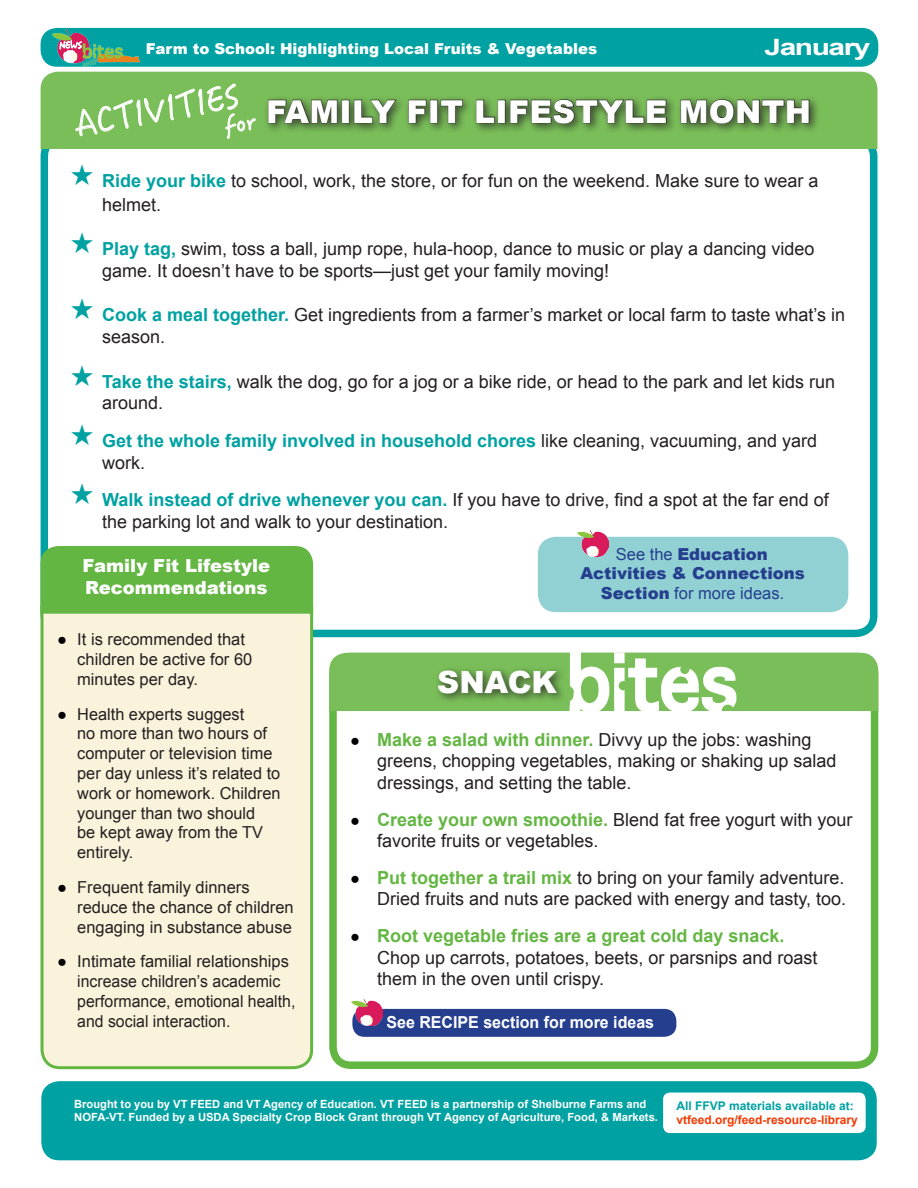
<style>
.page{position:relative;width:918px;height:1188px;background:#fff}
.page>*{position:absolute;margin:0;border:0;box-sizing:border-box;transform-origin:0 0}
.t1{font:33px "Hanzi Pen TC W3";color:#fff}
.t2{font:900 31.5px "Arial";letter-spacing:.01em;color:#fff}
.t3{font:900 30.6px "Arial";letter-spacing:-.005em;color:#fff}
.t4{font:700 22.5px "Arial";letter-spacing:-.05em;color:#fff;scale:1.33 1}
.t5{font:18px/21.6px "Arial";color:#231f20}
.t6{font:700 18px/21.6px "Arial";color:#00a1a2}
.t7{font:900 18px "Arial";color:#fff}
.t8{font:16.5px/19.8px "Arial";color:#231f20}
.t9{font:900 16.5px/19.8px "Arial";color:#253f8e;text-align:center}
.t10{font:700 16.5px "Arial";color:#fff}
.t11{font:900 15px "Arial";color:#fff}
.t12{font:700 12px/14.4px "Arial";color:#f43902}
.t13{font:700 11.25px/13.5px "Arial";color:#fff}
.s1{font-weight:700;color:#00a1a2}
.s2{font-weight:400;color:#231f20}
.s3{color:#000}
.s4{font-weight:400}
.s5{font-size:16.5px;color:#000}
.s6{font-weight:700;color:#64b643}
.s7{color:#00a1a2}
</style>
<div class="page">
<div style="left:41px;top:135px;width:836px;height:502px;border:8px solid #00a1a2;border-radius:18px"></div>
<div style="left:329px;top:653px;width:549px;height:416px;border:8px solid #64b643;border-radius:18px"></div>
<div style="left:41px;top:72px;width:837px;height:77px;background:#7abe59"></div>
<div style="left:263px;top:95px;width:557px;height:39px;background:#231f20;opacity:.75"></div>
<svg style="left:268px;top:99px;width:70px;height:25px;background:#4a6639"></svg>
<div style="left:342px;top:100px;width:7px;height:23px;border:1px solid #231f20"></div>
<svg style="left:354px;top:99px;width:43px;height:24px"></svg>
<svg style="left:408px;top:99px;width:19px;height:24px"></svg>
<div style="left:430px;top:100px;width:8px;height:23px;border:1px solid #231f20"></div>
<svg style="left:440px;top:99px;width:23px;height:24px"></svg>
<svg style="left:476px;top:99px;width:19px;height:24px"></svg>
<div style="left:498px;top:100px;width:8px;height:23px;border:1px solid #231f20"></div>
<svg style="left:510px;top:99px;width:157px;height:25px;background:#4f703c"></svg>
<svg style="left:680px;top:99px;width:130px;height:25px;background:#4c6b3b"></svg>
<div style="left:41px;top:28px;width:837px;height:39px;background:#00a1a2;border-radius:16px"></div>
<img style="left:52px;top:29px;width:94px;height:38px">
<svg style="left:60px;top:40px;width:22px;height:11px"></svg>
<div style="left:329px;top:653px;width:549px;height:58px;background:#7abe59"></div>
<div style="left:434px;top:665px;width:134px;height:39px;background:#231f20;opacity:.75"></div>
<img style="left:569px;top:652px;width:168px;height:59px">
<div style="left:40px;top:604px;width:275px;height:466px;background:#faf3db"></div>
<div style="left:41px;top:546px;width:272px;height:68px;background:#64b643"></div>
<div style="left:352px;top:1009px;width:324px;height:28px;background:#253f8e;border-radius:12px"></div>
<img style="left:352px;top:999px;width:31px;height:27px">
<div style="left:538px;top:537px;width:310px;height:75px;background:#91d1d3;border-radius:18px"></div>
<img style="left:577px;top:531px;width:31px;height:26px">
<div style="left:41px;top:1081px;width:836px;height:79px;background:#00a1a2;border-radius:18px"></div>
<div style="left:663px;top:1093px;width:203px;height:40px;background:#fff;border-radius:7px"></div>
<svg style="left:75px;top:84px;width:182px;height:58px;background:#86c368"></svg>
<p class="t11" style="left:146px;top:38px;width:453px">Farm to School: Highlighting Local Fruits &amp; Vegetables</p>
<p class="t4" style="left:765px;top:32px;width:81px">January</p>
<p class="t1" style="left:70px;top:104px;width:169px;rotate:-10deg">ACTIVITIES</p>
<p class="t2" style="left:266px;top:89px;width:546px">FAMILY FIT LIFESTYLE MONTH</p>
<p class="t5" style="left:102px;top:169px;width:718px;line-height:24px"><span class="s1">Ride your bike</span> to school, work, the store, or for fun on the weekend. Make sure to wear a helmet.</p>
<p class="t5" style="left:102px;top:238px;width:714px"><span class="s1">Play tag,</span> swim, toss a ball, jump rope, hula-hoop, dance to music or play a dancing video game. It doesn’t have to be sports—just get your family moving!</p>
<p class="t5" style="left:102px;top:304px;width:745px"><span class="s1">Cook a meal together.</span> Get ingredients from a farmer’s market or local farm to taste what’s in season.</p>
<p class="t5" style="left:102px;top:371px;width:735px"><span class="s1">Take the stairs,</span> walk the dog, go for a jog or a bike ride, or head to the park and let kids run around.</p>
<p class="t6" style="left:102px;top:430px;width:717px">Get the whole family involved in household chores <span class="s2">like cleaning, vacuuming, and yard work.</span></p>
<p class="t5" style="left:102px;top:489px;width:728px"><span class="s1">Walk instead of drive whenever you can.</span> If you have to drive, find a spot at the far end of the parking lot and walk to your destination.</p>
<p class="t7" style="left:82px;top:553px;width:189px">Family Fit Lifestyle</p>
<p class="t7" style="left:85px;top:574px;width:184px">Recommendations</p>
<p class="t8" style="left:77px;top:630px;width:177px;text-indent:-20px"><span class="s3">●</span> It is recommended that children be active for 60 minutes per day.</p>
<p class="t8" style="left:77px;top:704px;width:205px;text-indent:-20px"><span class="s3">●</span> Health experts suggest<br>no more than two hours of computer or television time per day unless it’s related to work or homework. Children younger than two should<br>be kept away from the TV entirely.</p>
<p class="t8" style="left:77px;top:877px;width:218px;text-indent:-20px"><span class="s3">●</span> Frequent family dinners reduce the chance of children engaging in substance abuse</p>
<p class="t8" style="left:77px;top:952px;width:220px;text-indent:-20px"><span class="s3">●</span> Intimate familial relationships increase children’s academic performance, emotional health, and social interaction.</p>
<p class="t9" style="left:616px;top:543px;width:153px"><span class="s4">See the</span> Education</p>
<p class="t9" style="left:580px;top:563px;width:226px">Activities &amp; Connections<br>Section <span class="s4">for more ideas.</span></p>
<p class="t3" style="left:437px;top:660px;width:121px">SNACK</p>
<p class="t5" style="left:377px;top:729px;width:461px;text-indent:-27px"><span class="s5">●</span> <span class="s6">Make a salad with dinner.</span> Divvy up the jobs: washing greens, chopping vegetables, making or shaking up salad dressings, and setting the table.</p>
<p class="t5" style="left:377px;top:809px;width:477px;text-indent:-27px"><span class="s5">●</span> <span class="s6">Create your own smoothie.</span> Blend fat free yogurt with your favorite fruits or vegetables.</p>
<p class="t5" style="left:350px;top:867px;width:497px;text-align:right"><span class="s5">●</span> <span class="s6">Put together a trail mix</span> to bring on your family adventure.<br>Dried fruits and nuts are packed with energy and tasty, too.</p>
<p class="t5" style="left:377px;top:925px;width:442px;text-indent:-27px"><span class="s5">●</span> <span class="s6">Root vegetable fries are a great cold day snack.<br></span>Chop up carrots, potatoes, beets, or parsnips and roast them in the oven until crispy.</p>
<p class="t10" style="left:386px;top:1011px;width:269px">See RECIPE section for more ideas</p>
<p class="t13" style="left:74px;top:1097px;width:585px">Brought to you by VT FEED and VT Agency of Education. VT FEED is a partnership of Shelburne Farms and<br>NOFA-VT. Funded by a USDA Specialty Crop Block Grant through VT Agency of Agriculture, Food, &amp; Markets.</p>
<p class="t12" style="left:677px;top:1099px;width:183px"><span class="s7">All FFVP materials available at: </span>vtfeed.org/feed-resource-library</p>
</div>
